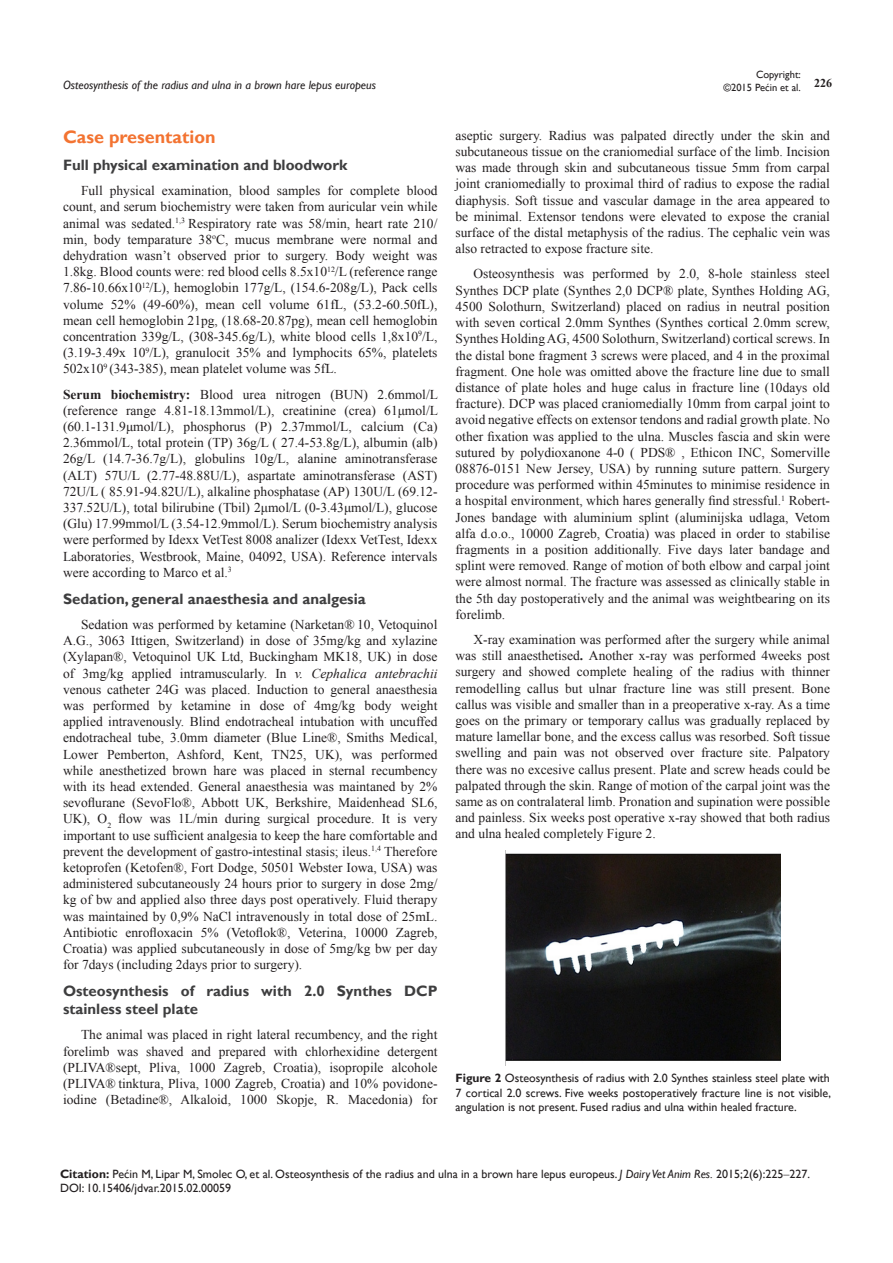
<style>
.page{position:relative;width:893px;height:1263px;background:#fff}
.page>*{position:absolute;margin:0;border:0;box-sizing:border-box;transform-origin:0 0}
.t1{font:700 18px "Gill Sans";color:#f37331}
.t2{font:700 15px/18px "Gill Sans";color:#3e3e3f}
.t3{font:13.5px/16.2px "Times New Roman";color:#231f20;text-align:justify}
.Citation{font:12px/14.4px "Gill Sans";color:#231f20}
.t4{font:italic 12px "Gill Sans";color:#231f20}
.t5{font:700 12px "Times New Roman";color:#231f20}
.t6{font:10.5px/12.6px "Gill Sans";color:#231f20;text-align:right}
.s1{font-weight:700}
.s2{font-style:italic}
.s3{font-family:"Times New Roman"}
</style>
<div class="page">
<img style="left:505px;top:851px;width:276px;height:214px">
<p class="t6" style="left:723px;top:69px;width:79px">Copyright:<br>©2015 Pećin et al.</p>
<p class="t4" style="left:63px;top:78px;width:315px">Osteosynthesis of the radius and ulna in a brown hare lepus europeus</p>
<p class="t5" style="left:814px;top:75px;width:19px">226</p>
<p class="t1" style="left:63px;top:126px;width:154px">Case presentation</p>
<p class="t2" style="left:63px;top:156px;width:286px">Full physical examination and bloodwork</p>
<p class="t3" style="left:63px;top:182px;width:376px;text-indent:18px">Full physical examination, blood samples for complete blood count, and serum biochemistry were taken from auricular vein while animal was sedated.<sup>1,3</sup> Respiratory rate was 58/min, heart rate 210/ min, body temparature 38<sup>o</sup>C, mucus membrane were normal and dehydration wasn’t observed prior to surgery. Body weight was 1.8kg. Blood counts were: red blood cells 8.5x10<sup>12</sup>/L (reference range 7.86-10.66x10<sup>12</sup>/L), hemoglobin 177g/L, (154.6-208g/L), Pack cells volume 52% (49-60%), mean cell volume 61fL, (53.2-60.50fL), mean cell hemoglobin 21pg, (18.68-20.87pg), mean cell hemoglobin concentration 339g/L, (308-345.6g/L), white blood cells 1,8x10<sup>9</sup>/L, (3.19-3.49x 10<sup>9</sup>/L), granulocit 35% and lymphocits 65%, platelets 502x10<sup>9</sup> (343-385), mean platelet volume was 5fL.</p>
<p class="t3" style="left:63px;top:386px;width:376px"><span class="s1">Serum biochemistry:</span> Blood urea nitrogen (BUN) 2.6mmol/L (reference range 4.81-18.13mmol/L), creatinine (crea) 61μmol/L (60.1-131.9μmol/L), phosphorus (P) 2.37mmol/L, calcium (Ca)<br>2.36mmol/L, total protein (TP) 36g/L ( 27.4-53.8g/L), albumin (alb)<br>26g/L (14.7-36.7g/L), globulins 10g/L, alanine aminotransferase (ALT) 57U/L (2.77-48.88U/L), aspartate aminotransferase (AST)<br>72U/L ( 85.91-94.82U/L), alkaline phosphatase (AP) 130U/L (69.12- 337.52U/L), total bilirubine (Tbil) 2μmol/L (0-3.43μmol/L), glucose (Glu) 17.99mmol/L (3.54-12.9mmol/L). Serum biochemistry analysis were performed by Idexx VetTest 8008 analizer (Idexx VetTest, Idexx Laboratories, Westbrook, Maine, 04092, USA). Reference intervals were according to Marco et al.<sup>3</sup></p>
<p class="t2" style="left:63px;top:590px;width:304px">Sedation, general anaesthesia and analgesia</p>
<p class="t3" style="left:63px;top:616px;width:376px;text-indent:18px">Sedation was performed by ketamine (Narketan® 10, Vetoquinol A.G., 3063 Ittigen, Switzerland) in dose of 35mg/kg and xylazine (Xylapan®, Vetoquinol UK Ltd, Buckingham MK18, UK) in dose of 3mg/kg applied intramuscularly. In <span class="s2">v. Cephalica antebrachii </span>venous catheter 24G was placed. Induction to general anaesthesia was performed by ketamine in dose of 4mg/kg body weight applied intravenously. Blind endotracheal intubation with uncuffed endotracheal tube, 3.0mm diameter (Blue Line®, Smiths Medical, Lower Pemberton, Ashford, Kent, TN25, UK), was performed while anesthetized brown hare was placed in sternal recumbency with its head extended. General anaesthesia was maintaned by 2% sevoflurane (SevoFlo®, Abbott UK, Berkshire, Maidenhead SL6, UK), O<sub>2</sub> flow was 1L/min during surgical procedure. It is very important to use sufficient analgesia to keep the hare comfortable and prevent the development of gastro-intestinal stasis; ileus.<sup>1,4</sup> Therefore ketoprofen (Ketofen®, Fort Dodge, 50501 Webster Iowa, USA) was administered subcutaneously 24 hours prior to surgery in dose 2mg/ kg of bw and applied also three days post operatively. Fluid therapy was maintained by 0,9% NaCl intravenously in total dose of 25mL.<br>Antibiotic enrofloxacin 5% (Vetoflok®, Veterina, 10000 Zagreb, Croatia) was applied subcutaneously in dose of 5mg/kg bw per day for 7days (including 2days prior to surgery).</p>
<p class="t2" style="left:63px;top:982px;width:376px">Osteosynthesis of radius with 2.0 Synthes DCP stainless steel plate</p>
<p class="t3" style="left:63px;top:1027px;width:376px;text-indent:18px">The animal was placed in right lateral recumbency, and the right forelimb was shaved and prepared with chlorhexidine detergent (PLIVA®sept, Pliva, 1000 Zagreb, Croatia), isopropile alcohole (PLIVA® tinktura, Pliva, 1000 Zagreb, Croatia) and 10% povidone&shy;iodine (Betadine®, Alkaloid, 1000 Skopje, R. Macedonia) for</p>
<p class="t3" style="left:455px;top:127px;width:376px">aseptic surgery. Radius was palpated directly under the skin and subcutaneous tissue on the craniomedial surface of the limb. Incision was made through skin and subcutaneous tissue 5mm from carpal joint craniomedially to proximal third of radius to expose the radial diaphysis. Soft tissue and vascular damage in the area appeared to be minimal. Extensor tendons were elevated to expose the cranial surface of the distal metaphysis of the radius. The cephalic vein was also retracted to expose fracture site.</p>
<p class="t3" style="left:455px;top:266px;width:376px;text-indent:18px">Osteosynthesis was performed by 2.0, 8-hole stainless steel Synthes DCP plate (Synthes 2,0 DCP® plate, Synthes Holding AG, 4500 Solothurn, Switzerland) placed on radius in neutral position with seven cortical 2.0mm Synthes (Synthes cortical 2.0mm screw, Synthes Holding AG, 4500 Solothurn, Switzerland) cortical screws. In the distal bone fragment 3 screws were placed, and 4 in the proximal fragment. One hole was omitted above the fracture line due to small distance of plate holes and huge calus in fracture line (10days old fracture). DCP was placed craniomedially 10mm from carpal joint to avoid negative effects on extensor tendons and radial growth plate. No other fixation was applied to the ulna. Muscles fascia and skin were sutured by polydioxanone 4-0 ( PDS® , Ethicon INC, Somerville 08876-0151 New Jersey, USA) by running suture pattern. Surgery procedure was performed within 45minutes to minimise residence in a hospital environment, which hares generally find stressful.<sup>1</sup> Robert-Jones bandage with aluminium splint (aluminijska udlaga, Vetom alfa d.o.o., 10000 Zagreb, Croatia) was placed in order to stabilise fragments in a position additionally. Five days later bandage and splint were removed. Range of motion of both elbow and carpal joint were almost normal. The fracture was assessed as clinically stable in the 5th day postoperatively and the animal was weightbearing on its forelimb.</p>
<p class="t3" style="left:455px;top:631px;width:376px;text-indent:18px">X-ray examination was performed after the surgery while animal was still anaesthetised<span class="s1">.</span> Another x-ray was performed 4weeks post surgery and showed complete healing of the radius with thinner remodelling callus but ulnar fracture line was still present. Bone callus was visible and smaller than in a preoperative x-ray. As a time goes on the primary or temporary callus was gradually replaced by mature lamellar bone, and the excess callus was resorbed. Soft tissue swelling and pain was not observed over fracture site. Palpatory there was no excesive callus present. Plate and screw heads could be palpated through the skin. Range of motion of the carpal joint was the same as on contralateral limb. Pronation and supination were possible and painless. Six weeks post operative x-ray showed that both radius and ulna healed completely Figure 2.</p>
<p class="Citation" style="left:455px;top:1071px;width:377px;text-align:justify"><span class="s1">Figure 2</span> Osteosynthesis of radius with 2.0 Synthes stainless steel plate with 7 cortical 2.0 screws. Five weeks postoperatively fracture line is not visible, angulation is not present. Fused radius and ulna within healed fracture.</p>
<p class="Citation" style="left:60px;top:1167px;width:751px"><span class="s1">Citation:</span> Pećin M, Lipar M, Smolec O, et al. Osteosynthesis of the radius and ulna in a brown hare lepus europeus. <span class="s2">J Dairy Vet Anim Res.</span> 2015;2(6):225<span class="s3">‒</span>227.<br>DOI: 10.15406/jdvar.2015.02.00059</p>
</div>
